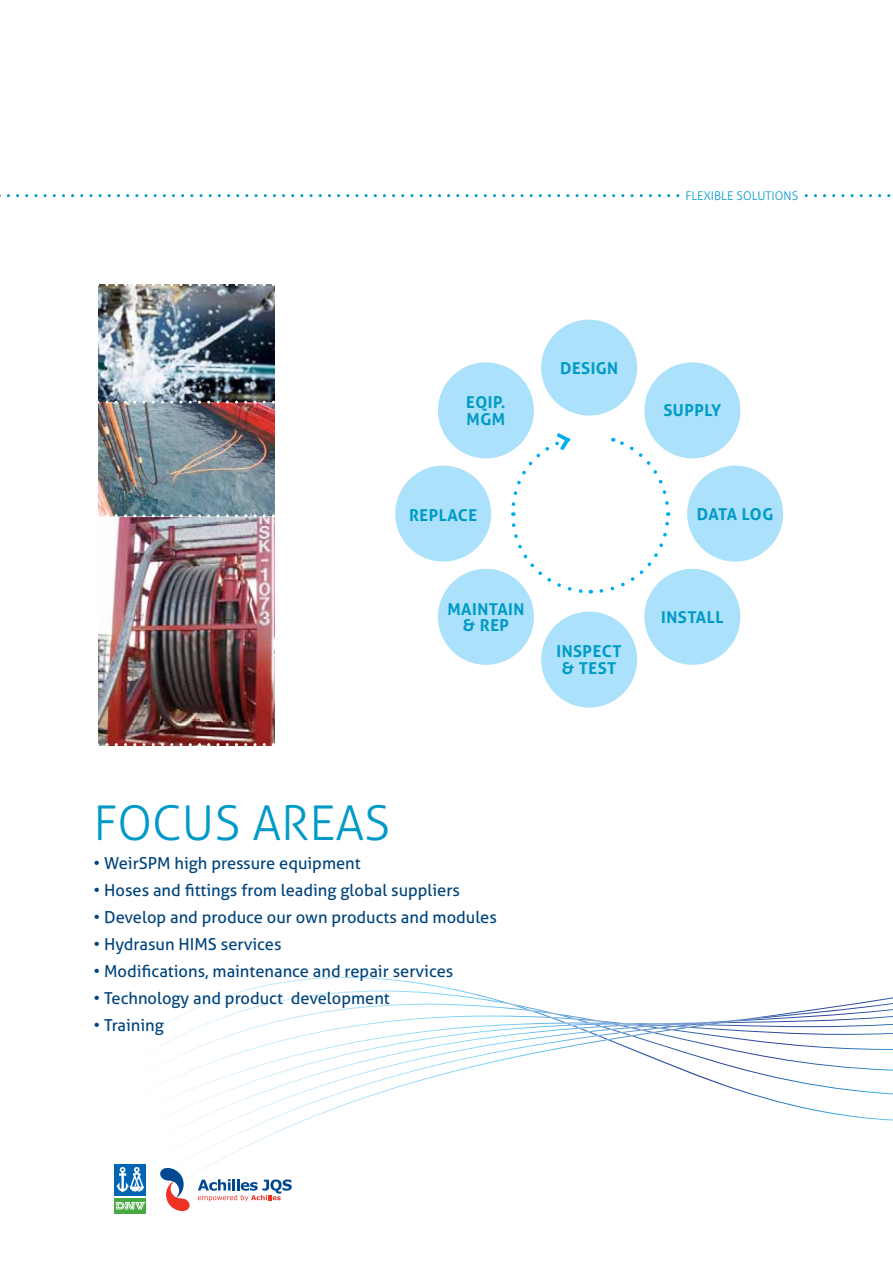
<style>
.page{position:relative;width:893px;height:1263px;background:#fff}
.page>*{position:absolute;margin:0;border:0;box-sizing:border-box;transform-origin:0 0}
.t1{font:300 48px "Aller";color:#009ac7}
.t2{font:16.5px "Aller";color:#00447c}
.t3{font:700 16.35px/16.4px "Aller";letter-spacing:.03em;color:#009ac7;text-align:center}
.t4{font:300 12px "Aller";color:#009ac7}
</style>
<div class="page">
<svg style="left:0;top:194px;width:891px;height:3px"></svg>
<svg style="left:166px;top:977px;width:727px;height:143px"></svg>
<svg style="left:152px;top:1004px;width:741px;height:94px"></svg>
<img style="left:501px;top:1002px;width:19px;height:4px">
<div style="left:685px;top:190px;width:114px;height:15px;background:#fff"></div>
<div style="left:541px;top:320px;width:96px;height:96px;background:#abe1fa;border-radius:50%"></div>
<div style="left:541px;top:612px;width:96px;height:96px;background:#abe1fa;border-radius:50%"></div>
<div style="left:395px;top:466px;width:96px;height:96px;background:#abe1fa;border-radius:50%"></div>
<div style="left:687px;top:466px;width:96px;height:96px;background:#abe1fa;border-radius:50%"></div>
<svg style="left:597px;top:358px;width:148px;height:311px"></svg>
<svg style="left:433px;top:359px;width:158px;height:309px"></svg>
<img style="left:98px;top:517px;width:176px;height:226px">
<svg style="left:98px;top:743px;width:177px;height:3px"></svg>
<img style="left:98px;top:286px;width:176px;height:228px">
<svg style="left:98px;top:284px;width:177px;height:2px"></svg>
<svg style="left:98px;top:401px;width:177px;height:3px"></svg>
<svg style="left:98px;top:514px;width:177px;height:3px"></svg>
<svg style="left:160px;top:1168px;width:32px;height:43px"></svg>
<svg style="left:198px;top:1179px;width:94px;height:22px"></svg>
<div style="left:114px;top:1198px;width:32px;height:16px;background:#48a842"></div>
<div style="left:114px;top:1164px;width:32px;height:32px;background:#0066b3"></div>
<svg style="left:116px;top:1202px;width:28px;height:7px"></svg>
<svg style="left:116px;top:1167px;width:28px;height:25px"></svg>
<p class="t4" style="left:685px;top:189px;width:114px">FLEXIBLE SOLUTIONS</p>
<p class="t3" style="left:466px;top:394px;width:41px;text-align:left">EQIP.<br>MGM</p>
<p class="t3" style="left:409px;top:507px;width:70px">REPLACE</p>
<p class="t3" style="left:447px;top:601px;width:76px">MAINTAIN &amp; REP</p>
<p class="t3" style="left:560px;top:360px;width:57px">DESIGN</p>
<p class="t3" style="left:556px;top:643px;width:64px">INSPECT &amp; TEST</p>
<p class="t3" style="left:663px;top:402px;width:59px">SUPPLY</p>
<p class="t3" style="left:697px;top:505px;width:78px">DATA LOG</p>
<p class="t3" style="left:661px;top:609px;width:64px">INSTALL</p>
<h1 class="t1" style="left:94px;top:794px;width:298px">FOCUS AREAS</h1>
<p class="t2" style="left:94px;top:853px;width:269px">• WeirSPM high pressure equipment</p>
<p class="t2" style="left:94px;top:880px;width:368px">• Hoses and fittings from leading global suppliers</p>
<p class="t2" style="left:94px;top:907px;width:405px">• Develop and produce our own products and modules</p>
<p class="t2" style="left:94px;top:934px;width:189px">• Hydrasun HIMS services</p>
<p class="t2" style="left:94px;top:961px;width:361px">• Modifications, maintenance and repair services</p>
<p class="t2" style="left:94px;top:988px;width:298px">• Technology and product development</p>
<p class="t2" style="left:94px;top:1015px;width:72px">• Training</p>
</div>
